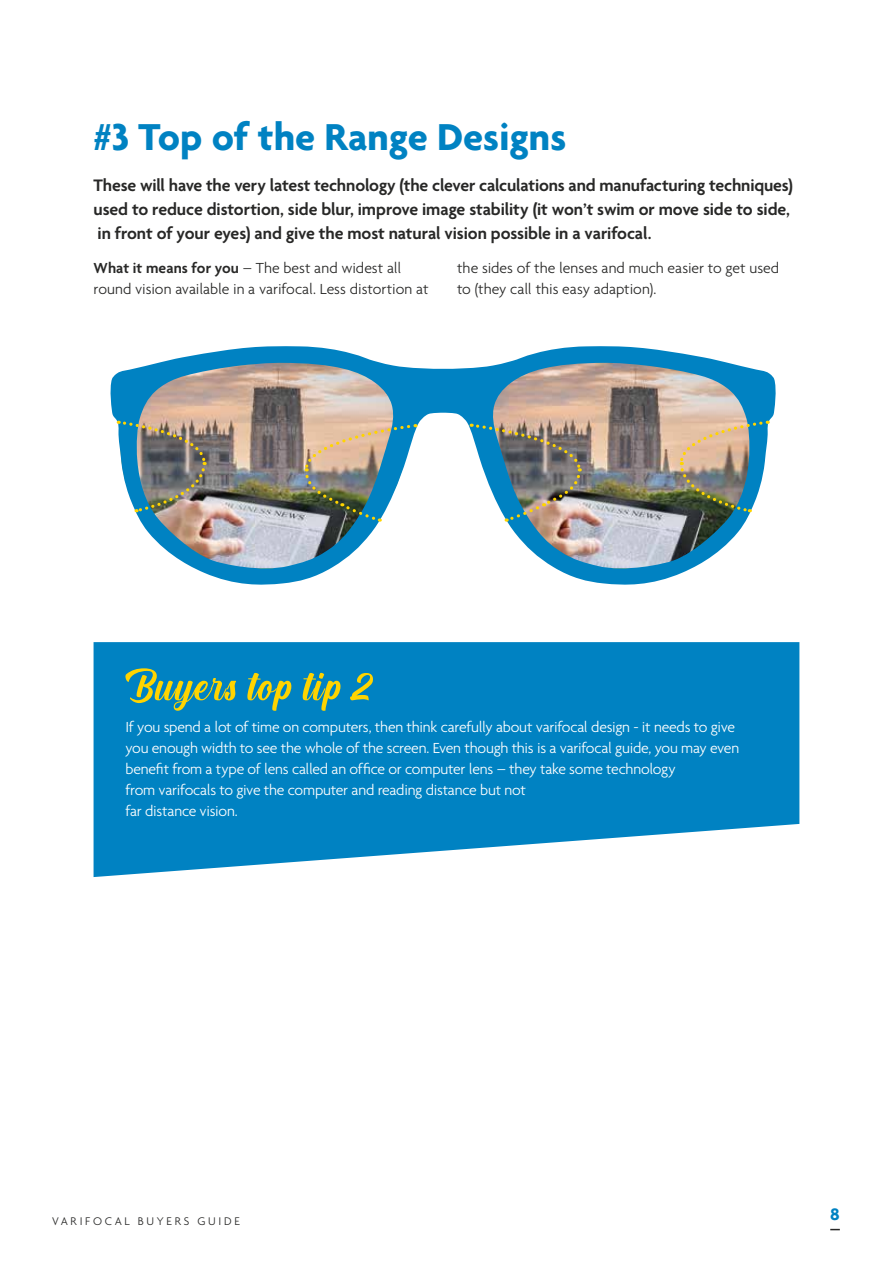
<style>
.page{position:relative;width:893px;height:1263px;background:#fff}
.page>*{position:absolute;margin:0;border:0;box-sizing:border-box;transform-origin:0 0}
.t1{font:55.5px "Cream Cake";letter-spacing:.025em;color:#ffd400}
.t2{font:700 40.5px "Agenda";letter-spacing:-.005em;color:#0082c2}
.t3{font:600 18px/24px "Agenda";letter-spacing:-.005em;color:#282827}
.t4{font:700 18px "Agenda";color:#0082c2}
.t5{font:300 15.75px/21px "Agenda";letter-spacing:-.015em;color:#fff}
.t6{font:300 15.75px/21px "Agenda";color:#282827}
.t7{font:300 12px "Agenda";letter-spacing:.225em;color:#282827}
.s1{font-weight:600}
</style>
<div class="page">
<svg style="left:94px;top:642px;width:705px;height:235px;background:#1c90c8"></svg>
<img style="left:110px;top:346px;width:666px;height:239px">
<img style="left:118px;top:419px;width:90px;height:95px">
<img style="left:303px;top:423px;width:113px;height:100px">
<img style="left:678px;top:419px;width:90px;height:95px">
<img style="left:471px;top:422px;width:112px;height:101px">
<h2 class="t2" style="left:94px;top:112px;width:474px">#3 Top of the Range Designs</h2>
<p class="t3" style="left:94px;top:174px;width:701px">These will have the very latest technology (the clever calculations and manufacturing techniques) used to reduce distortion, side blur, improve image stability (it won’t swim or move side to side, in front of your eyes) and give the most natural vision possible in a varifocal.</p>
<p class="t6" style="left:94px;top:257px;width:336px"><span class="s1">What it means for you</span> – The best and widest all round vision available in a varifocal. Less distortion at</p>
<p class="t6" style="left:457px;top:257px;width:324px">the sides of the lenses and much easier to get used to (they call this easy adaption).</p>
<h1 class="t1" style="left:125px;top:659px;width:248px">Buyers top tip 2</h1>
<p class="t5" style="left:125px;top:716px;width:615px">If you spend a lot of time on computers, then think carefully about varifocal design - it needs to give you enough width to see the whole of the screen. Even though this is a varifocal guide, you may even benefit from a type of lens called an office or computer lens – they take some technology<br>from varifocals to give the computer and reading distance but not<br>far distance vision.</p>
<p class="t7" style="left:52px;top:1214px;width:189px">VARIFOCAL BUYERS GUIDE</p>
<p class="t4" style="left:830px;top:1203px;width:11px">8</p>
</div>
